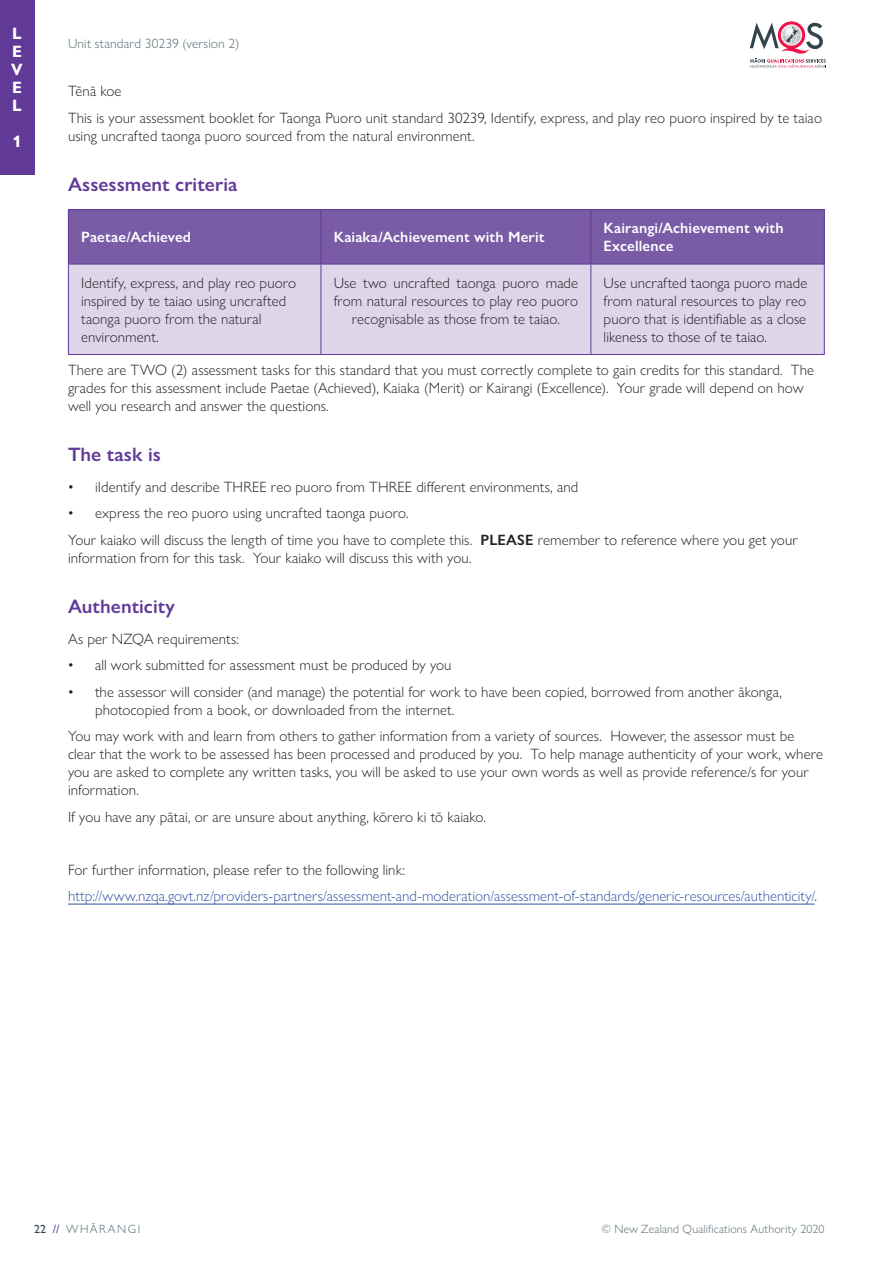
<style>
.page{position:relative;width:893px;height:1263px;background:#fff}
.page>*{position:absolute;margin:0;border:0;box-sizing:border-box;transform-origin:0 0}
.t1{font:600 19.5px "Gill Sans Nova";letter-spacing:.005em;color:#613a97}
.t2{font:700 16.5px/18px "Gill Sans Nova";color:#fff}
.t3{font:300 15px/18px "Gill Sans Nova";letter-spacing:.005em;color:#231f20}
.t4{font:300 15px/26.5px "Gill Sans Nova";color:#3051a3}
.t5{font:600 15px/18px "Gill Sans Nova";letter-spacing:.01em;color:#fff}
.t6{font:300 13.5px "Gill Sans Nova";letter-spacing:.01em;color:#586a73}
.t7{font:300 12px "Gill Sans Nova";letter-spacing:.015em;color:#586a73}
.t8{font:300 12px "Gill Sans Nova";letter-spacing:.125em;color:#586a73}
.s1{font-weight:400}
.s2{font-weight:600}
.s3{color:#231f20}
.s4{font-weight:500;color:#33444d}
.s5{font-weight:500;color:#613a97}
</style>
<div class="page">
<div style="left:68px;top:210px;width:253px;height:54px;background:#795ba6"></div>
<div style="left:321px;top:210px;width:270px;height:54px;background:#795ba6"></div>
<div style="left:591px;top:210px;width:233px;height:54px;background:#795ba6"></div>
<div style="left:68px;top:264px;width:253px;height:91px;background:#ddd6ea"></div>
<div style="left:321px;top:264px;width:270px;height:91px;background:#ddd6ea"></div>
<div style="left:591px;top:264px;width:233px;height:91px;background:#ddd6ea"></div>
<hr style="left:68px;top:209px;width:253px;height:1px;background:#613a97">
<hr style="left:68px;top:210px;width:1px;height:54px;background:#613a97">
<hr style="left:321px;top:209px;width:270px;height:1px;background:#613a97">
<hr style="left:321px;top:210px;width:1px;height:54px;background:#613a97">
<hr style="left:591px;top:209px;width:234px;height:1px;background:#613a97">
<hr style="left:590px;top:210px;width:1px;height:54px;background:#613a97">
<hr style="left:824px;top:210px;width:1px;height:54px;background:#613a97">
<hr style="left:68px;top:264px;width:253px;height:1px;background:#613a97">
<hr style="left:68px;top:264px;width:1px;height:90px;background:#613a97">
<hr style="left:321px;top:264px;width:270px;height:1px;background:#613a97">
<hr style="left:321px;top:264px;width:1px;height:90px;background:#613a97">
<hr style="left:591px;top:264px;width:234px;height:1px;background:#613a97">
<hr style="left:590px;top:264px;width:1px;height:90px;background:#613a97">
<hr style="left:824px;top:264px;width:1px;height:90px;background:#613a97">
<hr style="left:68px;top:354px;width:253px;height:1px;background:#613a97">
<hr style="left:321px;top:354px;width:504px;height:1px;background:#613a97">
<hr style="left:68px;top:904px;width:746px;height:1px;background:#3051a3">
<div style="left:0;top:0;width:34px;height:175px;background:#613a97"></div>
<svg style="left:750px;top:21px;width:76px;height:47px"></svg>
<p class="t2" style="left:11px;top:25px;width:12px">L<br>E<br>V<br>E<br>L</p>
<p class="t2" style="left:12px;top:133px;width:11px">1</p>
<p class="t6" style="left:68px;top:38px;width:173px">Unit standard 30239 (version 2)</p>
<p class="t3" style="left:68px;top:84px;width:55px">Tēnā koe</p>
<p class="t3" style="left:68px;top:110px;width:755px">This is your assessment booklet for Taonga Puoro unit standard 30239, Identify, express, and play reo puoro inspired by te taiao using uncrafted taonga puoro sourced from the natural environment.</p>
<p class="t1" style="left:68px;top:177px;width:171px">Assessment criteria</p>
<p class="t5" style="left:81px;top:230px;width:112px">Paetae/Achieved</p>
<p class="t5" style="left:334px;top:230px;width:212px">Kaiaka/Achievement with Merit</p>
<p class="t5" style="left:604px;top:221px;width:181px">Kairangi/Achievement with<br>Excellence</p>
<p class="t3" style="left:81px;top:275px;width:216px">Identify, express, and play reo puoro inspired by te taiao using uncrafted taonga puoro from the natural environment.</p>
<p class="t3" style="left:334px;top:275px;width:246px;text-align:center">Use two uncrafted taonga puoro made from natural resources to play reo puoro recognisable as those from te taiao.</p>
<p class="t3" style="left:604px;top:275px;width:205px;text-align:justify">Use uncrafted taonga puoro made from natural resources to play reo puoro that is identifable as a close likeness to those of te taiao.</p>
<p class="t3" style="left:68px;top:363px;width:747px">There are TWO (2) assessment tasks for this standard that you must correctly complete to gain credits for this standard. The grades for this assessment include Paetae (Achieved), Kaiaka (Merit) or Kairangi (Excellence). Your grade will depend on how well you research and answer the questions.</p>
<p class="t1" style="left:68px;top:448px;width:94px">The task is</p>
<p class="t3" style="left:68px;top:480px;width:512px"><span class="s1">•</span> iIdentify and describe THREE reo puoro from THREE diferent environments, and</p>
<p class="t3" style="left:68px;top:506px;width:342px"><span class="s1">•</span> express the reo puoro using uncrafted taonga puoro.</p>
<p class="t3" style="left:68px;top:533px;width:731px">Your kaiako will discuss the length of time you have to complete this. <span class="s2">PLEASE</span> remember to reference where you get your information from for this task. Your kaiako will discuss this with you.</p>
<p class="t1" style="left:68px;top:600px;width:108px">Authenticity</p>
<p class="t3" style="left:68px;top:631px;width:172px">As per NZQA requirements:</p>
<p class="t3" style="left:68px;top:658px;width:385px"><span class="s1">•</span> all work submitted for assessment must be produced by you</p>
<p class="t3" style="left:95px;top:684px;width:688px;text-indent:-27px"><span class="s1">•</span> the assessor will consider (and manage) the potential for work to have been copied, borrowed from another ākonga, photocopied from a book, or downloaded from the internet.</p>
<p class="t3" style="left:68px;top:729px;width:756px">You may work with and learn from others to gather information from a variety of sources. However, the assessor must be clear that the work to be assessed has been processed and produced by you. To help manage authenticity of your work, where you are asked to complete any written tasks, you will be asked to use your own words as well as provide reference/s for your information.</p>
<p class="t3" style="left:68px;top:809px;width:420px">If you have any pātai, or are unsure about anything, kōrero ki tō kaiako.</p>
<p class="t4" style="left:68px;top:858px;width:750px"><span class="s3">For further information, please refer to the following link: </span>http://www.nzqa.govt.nz/providers-partners/assessment-and-moderation/assessment-of-standards/generic-resources/authenticity/<span class="s3">.</span></p>
<p class="t8" style="left:34px;top:1225px;width:108px"><span class="s4">22</span> <span class="s5">//</span> WHĀRANGI</p>
<p class="t7" style="left:601px;top:1225px;width:225px">© New Zealand Qualifications Authority 2020</p>
</div>
